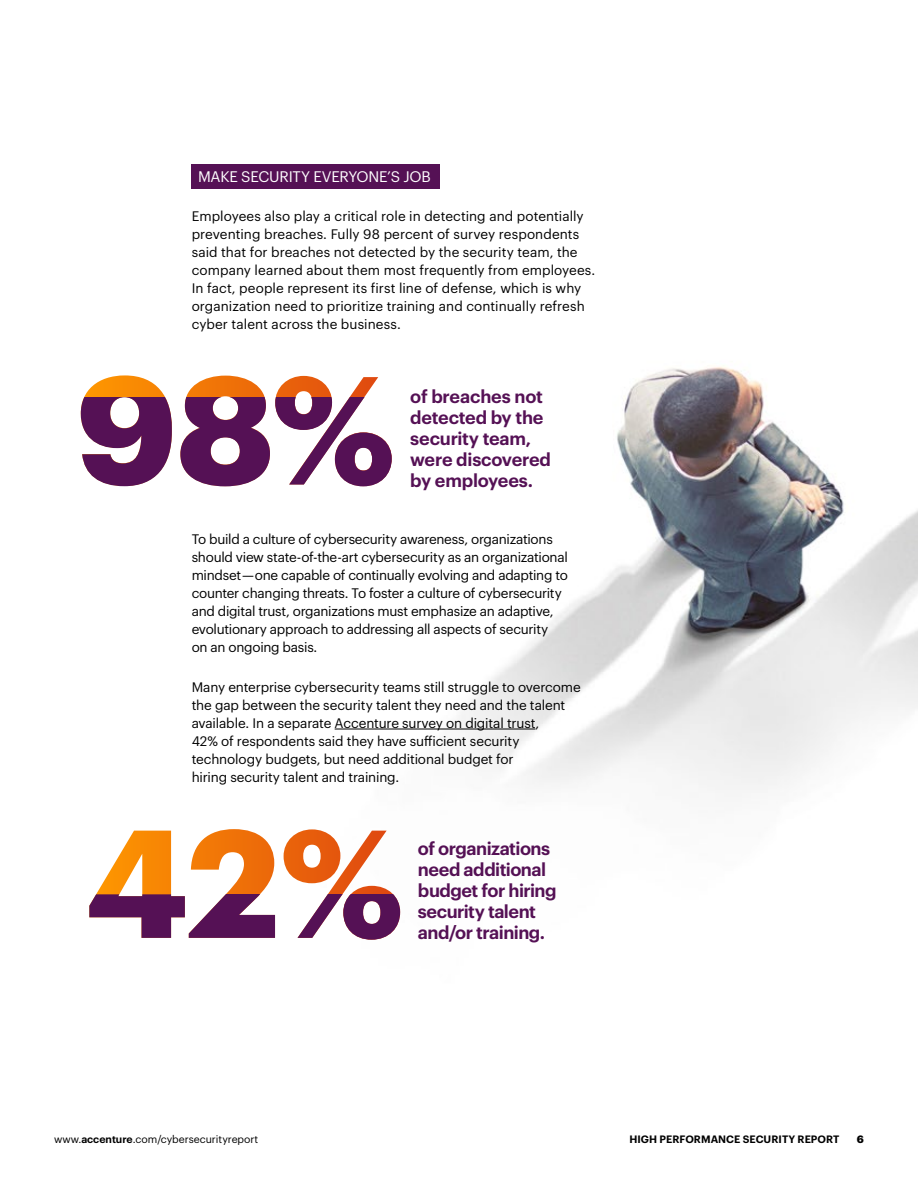
<style>
.page{position:relative;width:918px;height:1188px;background:#fff}
.page>*{position:absolute;margin:0;border:0;box-sizing:border-box;transform-origin:0 0}
.t1{font:600 18px/21px "Graphik";letter-spacing:-.025em;color:#515}
.t2{font:15px "Graphik";letter-spacing:-.01em;color:#fff}
.t3{font:13.5px/18px "Graphik";letter-spacing:-.01em;color:#000}
.t4{font:10.5px "Graphik";color:#000}
.t5{font:600 10.5px "Graphik";letter-spacing:.005em;color:#000}
.t6{font:700 10.5px "Graphik";color:#000}
.s1{font-weight:600}
</style>
<div class="page">
<img style="left:191px;top:164px;width:727px;height:774px">
<div style="left:192px;top:165px;width:248px;height:24px;background:#515"></div>
<svg style="left:89px;top:829px;width:186px;height:109px"></svg>
<svg style="left:284px;top:829px;width:116px;height:111px"></svg>
<svg style="left:81px;top:375px;width:91px;height:111px"></svg>
<svg style="left:180px;top:376px;width:212px;height:110px"></svg>
<hr style="left:335px;top:729px;width:200px;height:1px;background:#000">
<p class="t2" style="left:198px;top:165px;width:234px">MAKE SECURITY EVERYONE’S JOB</p>
<p class="t3" style="left:192px;top:206px;width:405px">Employees also play a critical role in detecting and potentially preventing breaches. Fully 98 percent of survey respondents said that for breaches not detected by the security team, the company learned about them most frequently from employees.<br>In fact, people represent its first line of defense, which is why organization need to prioritize training and continually refresh cyber talent across the business.</p>
<h1 class="t1" style="left:410px;top:384px;width:142px">of breaches not detected by the security team, were discovered by employees.</h1>
<p class="t3" style="left:192px;top:529px;width:378px">To build a culture of cybersecurity awareness, organizations should view state-of-the-art cybersecurity as an organizational mindset — one capable of continually evolving and adapting to counter changing threats. To foster a culture of cybersecurity and digital trust, organizations must emphasize an adaptive, evolutionary approach to addressing all aspects of security<br>on an ongoing basis.</p>
<p class="t3" style="left:192px;top:677px;width:390px">Many enterprise cybersecurity teams still struggle to overcome the gap between the security talent they need and the talent available. In a separate Accenture survey on digital trust,<br>42% of respondents said they have sufficient security technology budgets, but need additional budget for<br>hiring security talent and training.</p>
<h1 class="t1" style="left:418px;top:836px;width:140px">of organizations need additional budget for hiring security talent and/or training.</h1>
<p class="t4" style="left:54px;top:1131px;width:206px">www.<span class="s1">accenture</span>.com/cybersecurityreport</p>
<p class="t5" style="left:629px;top:1131px;width:212px">HIGH PERFORMANCE SECURITY REPORT</p>
<p class="t6" style="left:857px;top:1131px;width:9px">6</p>
</div>
